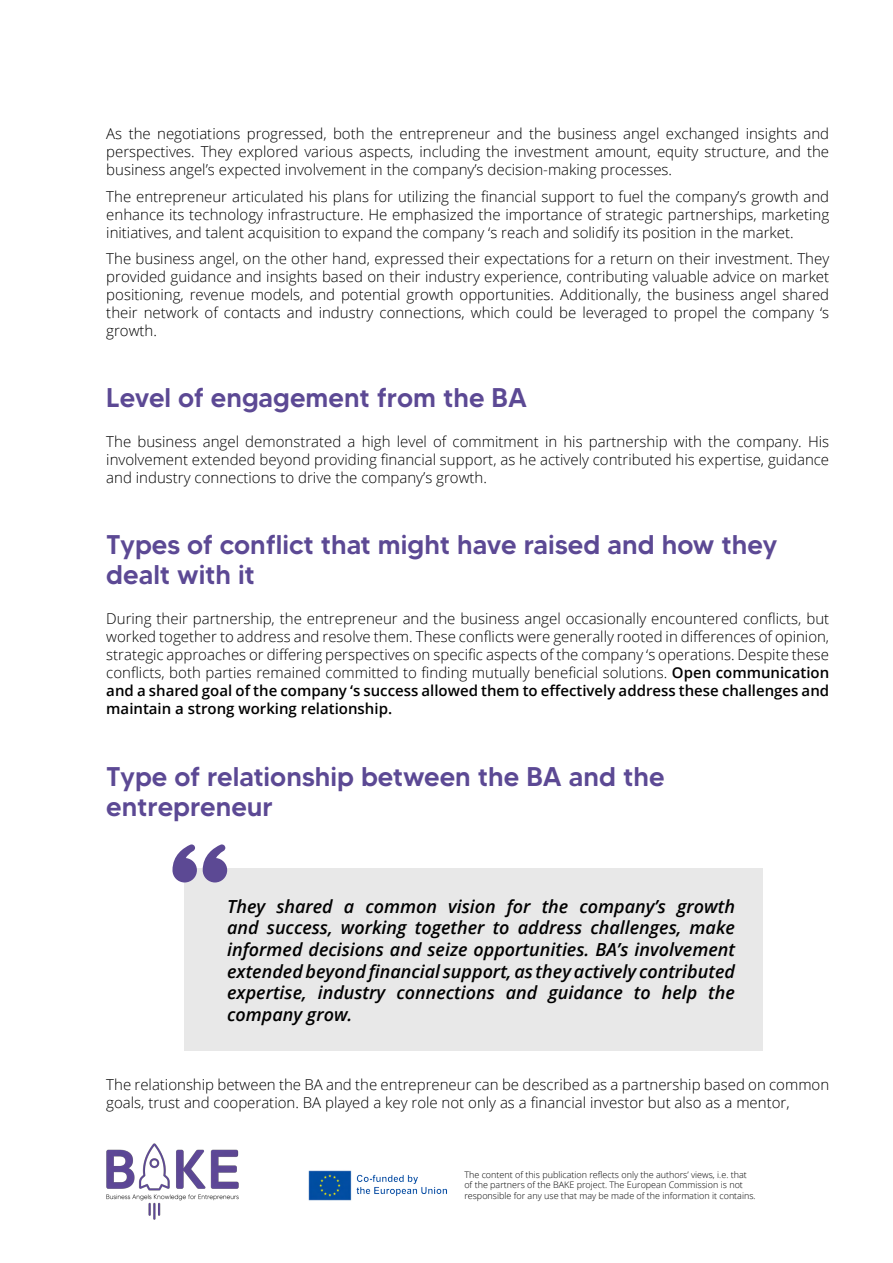
<style>
.page{position:relative;width:893px;height:1263px;background:#fff}
.page>*{position:absolute;margin:0;border:0;box-sizing:border-box;transform-origin:0 0}
.t1{font:500 27px/30px "MADETOMMY";color:#5c4994}
.t2{font:italic 600 18px/21.6px "Open Sans";color:#000;text-align:justify}
.t3{font:300 15px/18px "Open Sans";color:#000;text-align:justify}
.t4{font:300 9px/10.8px "Open Sans";color:#000}
.s1{font-weight:600}
</style>
<div class="page">
<img style="left:106px;top:1143px;width:133px;height:77px">
<img style="left:308px;top:1170px;width:139px;height:31px">
<div style="left:184px;top:868px;width:579px;height:182px;background:#e8e8e8"></div>
<svg style="left:203px;top:844px;width:24px;height:38px"></svg>
<svg style="left:172px;top:844px;width:25px;height:38px"></svg>
<p class="t3" style="left:106px;top:124px;width:724px">As the negotiations progressed, both the entrepreneur and the business angel exchanged insights and perspectives. They explored various aspects, including the investment amount, equity structure, and the business angel’s expected involvement in the company’s decision-making processes.</p>
<p class="t3" style="left:106px;top:187px;width:724px">The entrepreneur articulated his plans for utilizing the financial support to fuel the company’s growth and enhance its technology infrastructure. He emphasized the importance of strategic partnerships, marketing initiatives, and talent acquisition to expand the company ‘s reach and solidify its position in the market.</p>
<p class="t3" style="left:106px;top:249px;width:724px">The business angel, on the other hand, expressed their expectations for a return on their investment. They provided guidance and insights based on their industry experience, contributing valuable advice on market positioning, revenue models, and potential growth opportunities. Additionally, the business angel shared their network of contacts and industry connections, which could be leveraged to propel the company ‘s growth.</p>
<h1 class="t1" style="left:106px;top:382px;width:422px">Level of engagement from the BA</h1>
<p class="t3" style="left:106px;top:432px;width:724px">The business angel demonstrated a high level of commitment in his partnership with the company. His involvement extended beyond providing financial support, as he actively contributed his expertise, guidance and industry connections to drive the company’s growth.</p>
<h1 class="t1" style="left:106px;top:530px;width:673px">Types of conflict that might have raised and how they dealt with it</h1>
<p class="t3" style="left:106px;top:609px;width:724px">During their partnership, the entrepreneur and the business angel occasionally encountered conflicts, but worked together to address and resolve them. These conflicts were generally rooted in differences of opinion, strategic approaches or differing perspectives on specific aspects of the company ‘s operations. Despite these conflicts, both parties remained committed to finding mutually beneficial solutions. <span class="s1">Open communication and a shared goal of the company ‘s success allowed them to effectively address these challenges and maintain a strong working relationship.</span></p>
<h1 class="t1" style="left:106px;top:761px;width:560px">Type of relationship between the BA and the entrepreneur</h1>
<p class="t2" style="left:227px;top:895px;width:509px">They shared a common vision for the company’s growth and success, working together to address challenges, make informed decisions and seize opportunities. BA’s involvement extended beyond financial support, as they actively contributed expertise, industry connections and guidance to help the company grow.</p>
<p class="t3" style="left:106px;top:1075px;width:724px">The relationship between the BA and the entrepreneur can be described as a partnership based on common goals, trust and cooperation. BA played a key role not only as a financial investor but also as a mentor,</p>
<p class="t4" style="left:464px;top:1169px;width:293px">The content of this publication reflects only the authors’ views, i.e. that of the partners of the BAKE project. The European Commission is not responsible for any use that may be made of the information it contains.</p>
</div>
